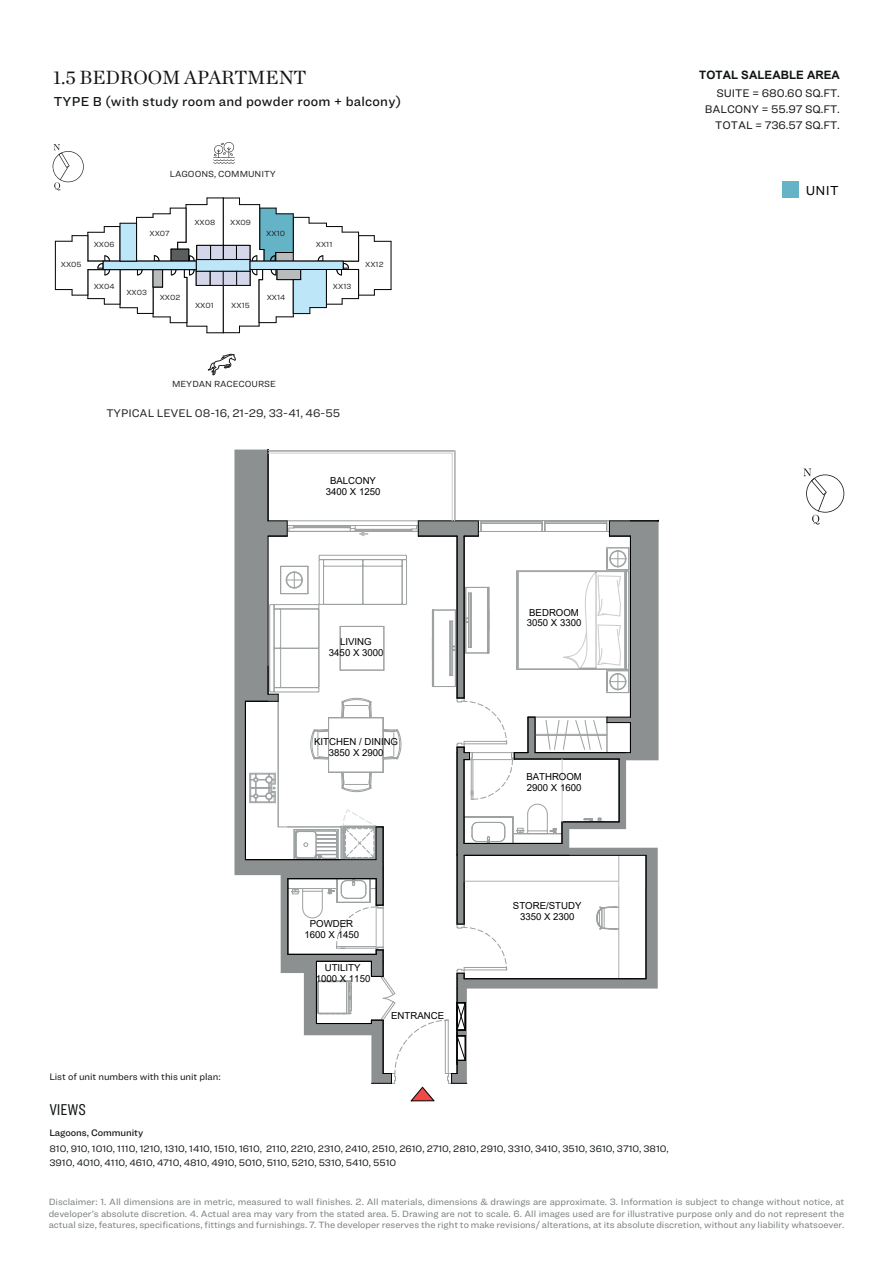
<style>
.page{position:relative;width:893px;height:1263px;background:#fff}
.page>*{position:absolute;margin:0;border:0;box-sizing:border-box;transform-origin:0 0}
.t1{font:19.5px "Chronicle Deck";color:#121516}
.t2{font:16.35px "Ringside Compressed";letter-spacing:-.005em;color:#111516}
.t3{font:500 13.5px "Ringside";letter-spacing:.02em;color:#121516}
.t4{font:13.5px "Ringside";color:#000001}
.t5{font:11.55px "Ringside";color:#231f20}
.t6{font:700 11.55px "Arial";color:#121516}
.t7{font:11.4px/15.9px "Ringside";letter-spacing:-.005em;color:#121516;text-align:right}
.t8{font:9.75px/14.7px "Ringside";letter-spacing:-.005em;color:#111516}
.t9{font:500 9.75px "Ringside";letter-spacing:-.005em;color:#111516}
.t10{font:9.6px/10.8px "Arial";color:#000001;text-align:center}
.t11{font:9.45px/11.4px "Ringside";color:#7a7e7f;text-align:justify}
.t12{font:9.15px "Ringside";color:#231f20}
.t13{font:7.65px "Ringside";color:#231f20}
</style>
<div class="page">
<div style="left:782px;top:182px;width:17px;height:16px;background:#64b3c6"></div>
<hr style="left:391px;top:241px;width:1px;height:49px;background:#000001">
<svg style="left:55px;top:198px;width:336px;height:135px"></svg>
<hr style="left:136px;top:223px;width:1px;height:38px;background:#000001">
<svg style="left:207px;top:353px;width:29px;height:23px"></svg>
<svg style="left:213px;top:142px;width:22px;height:22px"></svg>
<svg style="left:52px;top:144px;width:32px;height:47px"></svg>
<svg style="left:803px;top:469px;width:41px;height:56px"></svg>
<svg style="left:234px;top:449px;width:425px;height:540px"></svg>
<hr style="left:418px;top:521px;width:60px;height:1px;background:#000001">
<hr style="left:287px;top:521px;width:131px;height:1px;background:#9da1a2">
<hr style="left:287px;top:525px;width:131px;height:1px;background:#9da1a2">
<hr style="left:294px;top:527px;width:56px;height:1px;background:#9da1a2">
<hr style="left:294px;top:526px;width:56px;height:1px;background:#9da1a2">
<hr style="left:355px;top:529px;width:57px;height:1px;background:#9da1a2">
<hr style="left:287px;top:531px;width:131px;height:1px;background:#9da1a2">
<hr style="left:481px;top:531px;width:61px;height:1px;background:#9da1a2">
<hr style="left:481px;top:523px;width:61px;height:1px;background:#9da1a2">
<hr style="left:481px;top:521px;width:61px;height:1px;background:#9da1a2">
<hr style="left:481px;top:520px;width:61px;height:1px;background:#9da1a2">
<hr style="left:545px;top:531px;width:62px;height:1px;background:#9da1a2">
<hr style="left:545px;top:523px;width:62px;height:1px;background:#9da1a2">
<hr style="left:545px;top:521px;width:62px;height:1px;background:#9da1a2">
<hr style="left:545px;top:520px;width:62px;height:1px;background:#9da1a2">
<svg style="left:542px;top:520px;width:4px;height:12px"></svg>
<hr style="left:268px;top:449px;width:1px;height:72px;background:#000001">
<svg style="left:350px;top:526px;width:18px;height:10px"></svg>
<hr style="left:268px;top:536px;width:1px;height:158px;background:#000001">
<svg style="left:268px;top:521px;width:26px;height:16px"></svg>
<svg style="left:606px;top:520px;width:53px;height:17px"></svg>
<hr style="left:630px;top:536px;width:1px;height:181px;background:#000001">
<hr style="left:646px;top:855px;width:1px;height:124px;background:#000001">
<svg style="left:411px;top:521px;width:8px;height:15px"></svg>
<hr style="left:418px;top:536px;width:39px;height:1px;background:#000001">
<hr style="left:457px;top:536px;width:1px;height:162px;background:#000001">
<svg style="left:245px;top:548px;width:401px;height:553px"></svg>
<hr style="left:464px;top:536px;width:1px;height:162px;background:#000001">
<svg style="left:464px;top:520px;width:18px;height:17px"></svg>
<hr style="left:268px;top:450px;width:187px;height:1px;background:#cbcccb">
<hr style="left:454px;top:451px;width:1px;height:70px;background:#cbcccb">
<hr style="left:452px;top:453px;width:1px;height:68px;background:#cbcccb">
<hr style="left:268px;top:453px;width:184px;height:1px;background:#cbcccb">
<hr style="left:562px;top:759px;width:1px;height:63px;background:#cbcccb">
<hr style="left:472px;top:752px;width:40px;height:1px;background:#9da1a2">
<hr style="left:471px;top:759px;width:42px;height:1px;background:#9da1a2">
<hr style="left:376px;top:907px;width:1px;height:41px;background:#abadad">
<h1 class="t1" style="left:53px;top:62px;width:255px">1.5 BEDROOM APARTMENT</h1>
<h3 class="t3" style="left:54px;top:92px;width:349px">TYPE B (with study room and powder room + balcony)</h3>
<p class="t12" style="left:170px;top:167px;width:108px">LAGOONS, COMMUNITY</p>
<p class="t13" style="left:61px;top:259px;width:22px">XX05</p>
<p class="t13" style="left:94px;top:239px;width:22px">XX06</p>
<p class="t13" style="left:150px;top:228px;width:21px">XX07</p>
<p class="t13" style="left:94px;top:280px;width:22px">XX04</p>
<p class="t13" style="left:126px;top:287px;width:22px">XX03</p>
<p class="t13" style="left:160px;top:292px;width:22px">XX02</p>
<p class="t13" style="left:194px;top:217px;width:22px">XX08</p>
<p class="t13" style="left:230px;top:217px;width:22px">XX09</p>
<p class="t13" style="left:195px;top:300px;width:20px">XX01</p>
<p class="t13" style="left:231px;top:300px;width:20px">XX15</p>
<p class="t13" style="left:266px;top:228px;width:20px">XX10</p>
<p class="t13" style="left:267px;top:292px;width:20px">XX14</p>
<p class="t13" style="left:316px;top:239px;width:18px">XX11</p>
<p class="t13" style="left:333px;top:280px;width:20px">XX13</p>
<p class="t13" style="left:365px;top:259px;width:20px">XX12</p>
<p class="t12" style="left:172px;top:377px;width:105px">MEYDAN RACECOURSE</p>
<p class="t5" style="left:106px;top:404px;width:235px">TYPICAL LEVEL 08-16, 21-29, 33-41, 46-55</p>
<p class="t10" style="left:326px;top:475px;width:56px">BALCONY<br>3400 X 1250</p>
<p class="t6" style="left:699px;top:67px;width:142px">TOTAL SALEABLE AREA</p>
<p class="t7" style="left:705px;top:85px;width:137px">SUITE = 680.60 SQ.FT.<br>BALCONY = 55.97 SQ.FT.<br>TOTAL = 736.57 SQ.FT.</p>
<h3 class="t4" style="left:806px;top:180px;width:34px">UNIT</h3>
<p class="t8" style="left:49px;top:1069px;width:173px">List of unit numbers with this unit plan:</p>
<h2 class="t2" style="left:49px;top:1099px;width:38px">VIEWS</h2>
<p class="t10" style="left:329px;top:636px;width:56px">LIVING<br>3450 X 3000</p>
<p class="t10" style="left:314px;top:736px;width:86px">KITCHEN / DINING<br>3850 X 2900</p>
<p class="t10" style="left:305px;top:918px;width:56px">POWDER<br>1600 X 1450</p>
<p class="t10" style="left:316px;top:962px;width:56px">UTILITY<br>1000 X 1150</p>
<p class="t10" style="left:391px;top:1010px;width:54px">ENTRANCE</p>
<p class="t10" style="left:527px;top:607px;width:56px;text-align:left">BEDROOM<br>3050 X 3300</p>
<p class="t10" style="left:526px;top:771px;width:57px;text-align:left">BATHROOM<br>2900 X 1600</p>
<p class="t10" style="left:513px;top:900px;width:70px">STORE/STUDY<br>3350 X 2300</p>
<p class="t9" style="left:49px;top:1125px;width:95px">Lagoons, Community</p>
<p class="t8" style="left:49px;top:1141px;width:621px">810, 910, 1010, 1110, 1210, 1310, 1410, 1510, 1610, 2110, 2210, 2310, 2410, 2510, 2610, 2710, 2810, 2910, 3310, 3410, 3510, 3610, 3710, 3810,<br>3910, 4010, 4110, 4610, 4710, 4810, 4910, 5010, 5110, 5210, 5310, 5410, 5510</p>
<p class="t11" style="left:49px;top:1196px;width:797px">Disclaimer: 1. All dimensions are in metric, measured to wall finishes. 2. All materials, dimensions &amp; drawings are approximate. 3. Information is subject to change without notice, at developer’s absolute discretion. 4. Actual area may vary from the stated area. 5. Drawing are not to scale. 6. All images used are for illustrative purpose only and do not represent the actual size, features, specifications, fittings and furnishings. 7. The developer reserves the right to make revisions/ alterations, at its absolute discretion, without any liability whatsoever.</p>
</div>
